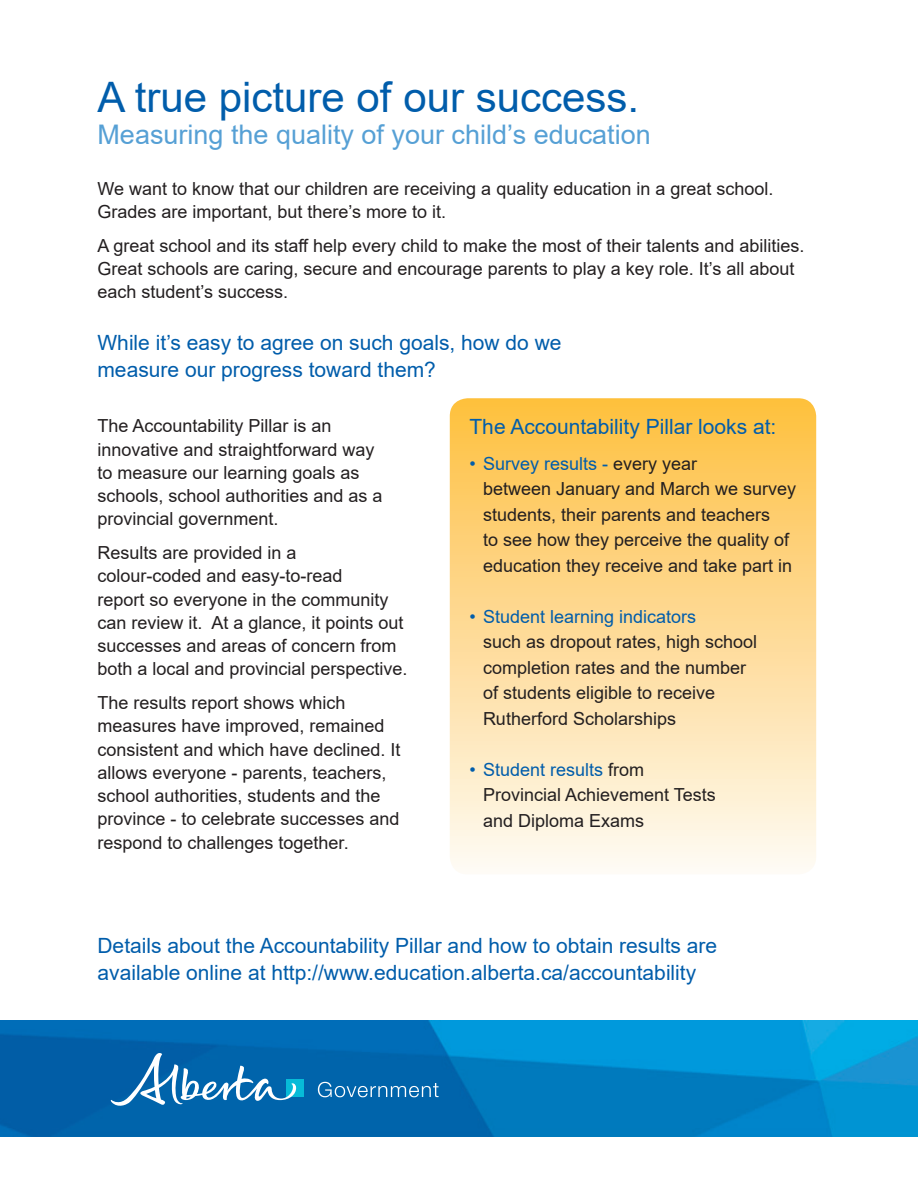
<style>
.page{position:relative;width:918px;height:1188px;background:#fff}
.page>*{position:absolute;margin:0;border:0;box-sizing:border-box;transform-origin:0 0}
.t1{font:42px "Arial";color:#015dab}
.t2{font:27px "Arial";color:#56a0d5}
.Body_Text{font:21px/27px "Arial";color:#015dab}
.Body_Text-2{font:18px/23.2px "Arial";color:#231f20}
.s1{color:#015dab}
</style>
<div class="page">
<svg style="left:450px;top:398px;width:366px;height:471px"></svg>
<img style="left:0;top:1021px;width:918px;height:116px">
<div style="left:286px;top:1080px;width:18px;height:17px;background:#07bbd8"></div>
<svg style="left:111px;top:1053px;width:185px;height:53px"></svg>
<svg style="left:318px;top:1082px;width:121px;height:15px"></svg>
<p class="t1" style="left:98px;top:68px;width:543px">A true picture of our success.</p>
<p class="t2" style="left:98px;top:116px;width:555px">Measuring the quality of your child’s education</p>
<p class="Body_Text-2" style="left:98px;top:176px;width:677px">We want to know that our children are receiving a quality education in a great school.<br>Grades are important, but there’s more to it.</p>
<p class="Body_Text-2" style="left:98px;top:233px;width:708px">A great school and its staff help every child to make the most of their talents and abilities.<br>Great schools are caring, secure and encourage parents to play a key role. It’s all about each student’s success.</p>
<p class="Body_Text" style="left:98px;top:329px;width:466px">While it’s easy to agree on such goals, how do we measure our progress toward them?</p>
<p class="Body_Text-2" style="left:98px;top:414px;width:287px">The Accountability Pillar is an innovative and straightforward way to measure our learning goals as schools, school authorities and as a provincial government.</p>
<p class="Body_Text-2" style="left:98px;top:541px;width:201px">Results are provided in a</p>
<p class="Body_Text-2" style="left:98px;top:564px;width:247px">colour-coded and easy-to-read</p>
<p class="Body_Text-2" style="left:98px;top:588px;width:293px">report so everyone in the community</p>
<p class="Body_Text-2" style="left:98px;top:611px;width:312px">can review it. At a glance, it points out successes and areas of concern from both a local and provincial perspective.</p>
<p class="Body_Text-2" style="left:98px;top:691px;width:305px">The results report shows which measures have improved, remained consistent and which have declined. It allows everyone - parents, teachers, school authorities, students and the province - to celebrate successes and respond to challenges together.</p>
<p class="Body_Text" style="left:470px;top:413px;width:308px">The Accountability Pillar looks at:</p>
<p class="Body_Text-2" style="left:483px;top:451px;width:315px;line-height:25.5px;text-indent:-14px"><span class="s1">• Survey results -</span> every year<br>between January and March we survey students, their parents and teachers<br>to see how they perceive the quality of education they receive and take part in</p>
<p class="Body_Text-2" style="left:483px;top:604px;width:276px;line-height:25.5px;text-indent:-14px"><span class="s1">• Student learning indicators<br></span>such as dropout rates, high school completion rates and the number of students eligible to receive<br>Rutherford Scholarships</p>
<p class="Body_Text-2" style="left:483px;top:757px;width:234px;line-height:25.5px;text-indent:-14px"><span class="s1">• Student results</span> from<br>Provincial Achievement Tests and Diploma Exams</p>
<p class="Body_Text" style="left:98px;top:932px;width:621px">Details about the Accountability Pillar and how to obtain results are available online at http://www.education.alberta.ca/accountability</p>
</div>
